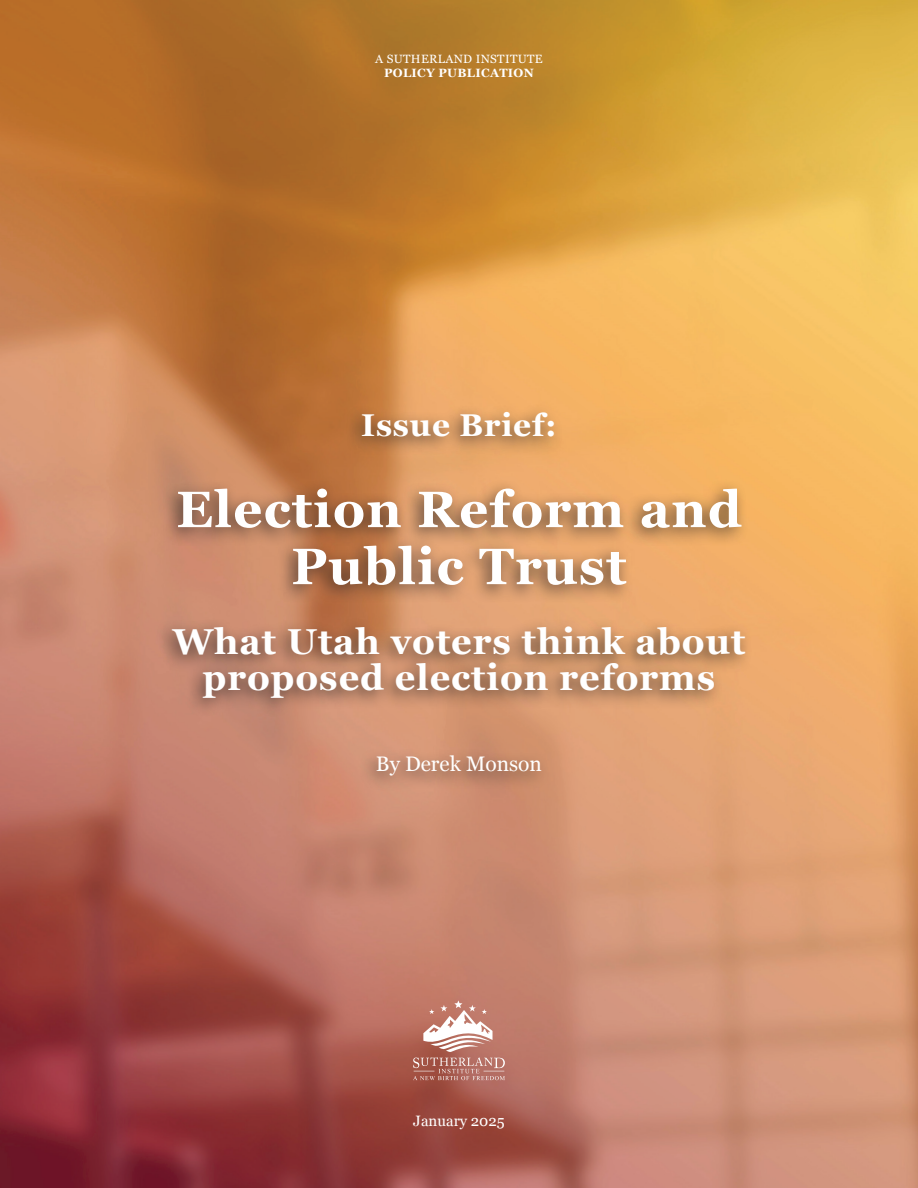
<style>
.page{position:relative;width:918px;height:1188px;background:#fff}
.page>*{position:absolute;margin:0;border:0;box-sizing:border-box;transform-origin:0 0}
.t1{font:700 51px/57px "Georgia";letter-spacing:.025em;color:#fff;text-align:center}
.t2{font:700 36px/36px "Georgia";letter-spacing:.025em;color:#fff;text-align:center}
.t3{font:700 31.5px "Georgia";letter-spacing:.025em;color:#fff}
.t4{font:21px "Georgia";color:#fff}
.t5{font:15px "Georgia";color:#fff}
.t6{font:12px "Georgia";letter-spacing:.025em;color:#fff}
.t7{font:700 12px "Georgia";letter-spacing:.025em;color:#fff}
</style>
<div class="page">
<img style="left:0;top:0;width:918px;height:1188px">
<div style="left:154px;top:403px;width:600px;height:391px;background:#231f20;opacity:.75"></div>
<svg style="left:413px;top:1000px;width:92px;height:80px;background:#c58c81"></svg>
<p class="t6" style="left:375px;top:50px;width:169px">A SUTHERLAND INSTITUTE</p>
<p class="t7" style="left:384px;top:64px;width:151px">POLICY PUBLICATION</p>
<p class="t3" style="left:361px;top:402px;width:197px">Issue Brief:</p>
<h1 class="t1" style="left:176px;top:478px;width:567px">Election Reform and<br>Public Trust</h1>
<p class="t2" style="left:173px;top:622px;width:574px">What Utah voters think about proposed election reforms</p>
<p class="t4" style="left:376px;top:748px;width:168px">By Derek Monson</p>
<p class="t5" style="left:413px;top:1110px;width:93px">January 2025</p>
</div>
